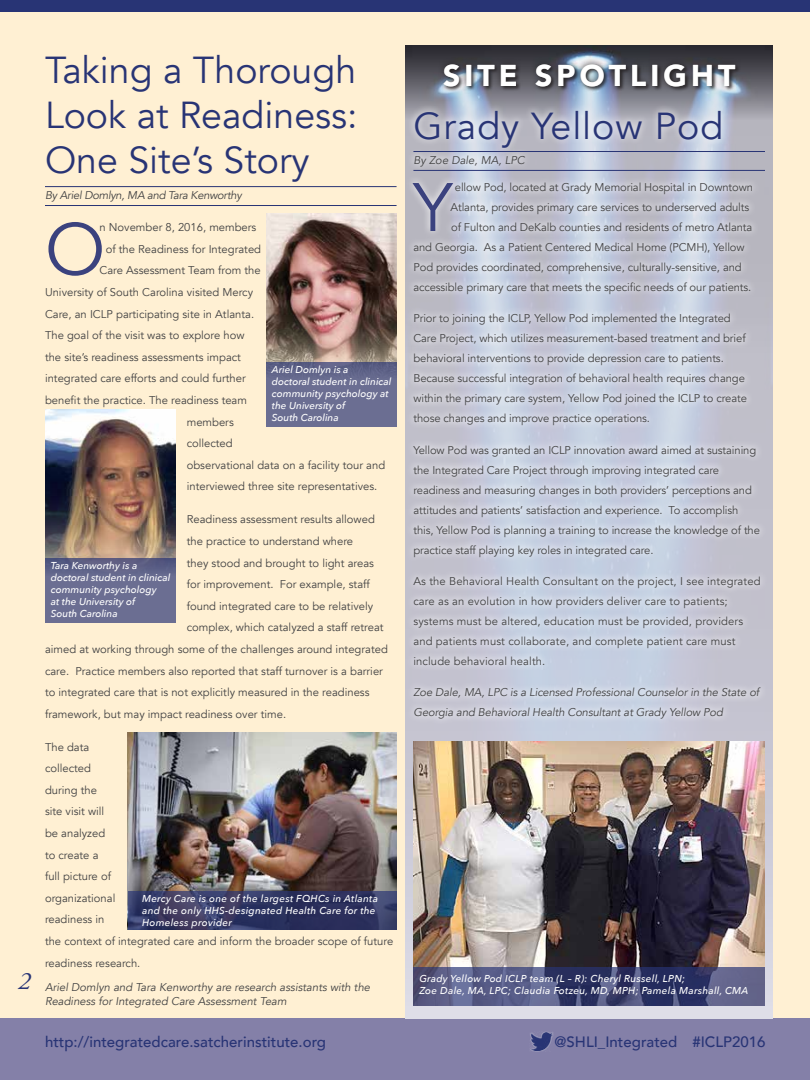
<style>
.page{position:relative;width:810px;height:1080px;background:#fff0d3}
.page>*{position:absolute;margin:0;border:0;box-sizing:border-box;transform-origin:0 0}
.t1{font:72.25px "Avenir";color:#3b427e}
.t2{font:67.75px "Avenir";color:#3b427e}
.t3{font:37.5px/45px "Avenir";color:#283475;text-align:justify}
.t4{font:37.5px "Avenir";letter-spacing:.025em;color:#283475}
.t5{font:900 30px "Avenir";letter-spacing:.14em;color:#fff}
.t6{font:italic 25px "Adobe Garamond Pro";color:#283475}
.t7{font:500 15px "Avenir";color:#283475}
.t8{font:11.25px/20px "Avenir";color:#414142}
.t9{font:italic 11.25px/20px "Avenir";letter-spacing:-.01em;color:#414142}
.t10{font:italic 500 10px/12px "Avenir Next";letter-spacing:.025em;color:#fff}
.t11{font:italic 500 10px/12px "Avenir Next";color:#fff}
</style>
<div class="page">
<div style="left:0;top:1019px;width:810px;height:61px;background:#8480a8"></div>
<img style="left:530px;top:1032px;width:23px;height:20px">
<img style="left:405px;top:356px;width:367px;height:649px">
<img style="left:405px;top:45px;width:367px;height:75px">
<div style="left:0;top:0;width:810px;height:12px;background:#283475"></div>
<div style="left:438px;top:57px;width:304px;height:36px;background:#231f20;opacity:.75"></div>
<div style="left:405px;top:103px;width:363px;height:623px;background:#fff;opacity:.75"></div>
<hr style="left:45px;top:186px;width:352px;height:1px;background:#283475">
<hr style="left:45px;top:205px;width:352px;height:1px;background:#283475">
<hr style="left:413px;top:151px;width:352px;height:1px;background:#283475">
<hr style="left:413px;top:170px;width:352px;height:1px;background:#283475">
<img style="left:128px;top:732px;width:269px;height:159px">
<img style="left:45px;top:410px;width:130px;height:148px">
<div style="left:45px;top:558px;width:130px;height:65px;background:linear-gradient(to bottom,#606388,#707396)"></div>
<img style="left:266px;top:214px;width:131px;height:148px">
<div style="left:266px;top:362px;width:131px;height:65px;background:linear-gradient(to bottom,#61658a,#6f7296)"></div>
<svg style="left:128px;top:891px;width:269px;height:39px;background:#333762"></svg>
<img style="left:413px;top:742px;width:352px;height:225px">
<svg style="left:413px;top:967px;width:352px;height:38px;background:#494e79"></svg>
<h3 class="t6" style="left:18px;top:966px;width:14px">2</h3>
<h3 class="t3" style="left:45px;top:48px;width:314px">Taking a Thorough Look at Readiness:<br>One Site’s Story</h3>
<p class="t9" style="left:45px;top:185px;width:198px">By Ariel Domlyn, MA and Tara Kenworthy</p>
<h1 class="t1" style="left:45px;top:207px;width:62px">O</h1>
<p class="t8" style="left:99px;top:218px;width:158px">n November 8, 2016, members</p>
<p class="t8" style="left:106px;top:239px;width:157px">of the Readiness for Integrated</p>
<p class="t8" style="left:99px;top:261px;width:163px">Care Assessment Team from the</p>
<p class="t8" style="left:45px;top:282px;width:210px">University of South Carolina visited Mercy</p>
<p class="t8" style="left:45px;top:304px;width:211px">Care, an ICLP participating site in Atlanta.</p>
<p class="t8" style="left:45px;top:326px;width:201px">The goal of the visit was to explore how</p>
<p class="t8" style="left:45px;top:347px;width:198px">the site’s readiness assessments impact</p>
<p class="t8" style="left:45px;top:369px;width:202px">integrated care efforts and could further</p>
<p class="t8" style="left:45px;top:390px;width:204px">benefit the practice. The readiness team</p>
<p class="t8" style="left:187px;top:412px;width:49px">members</p>
<p class="t8" style="left:187px;top:434px;width:48px">collected</p>
<p class="t8" style="left:187px;top:455px;width:200px">observational data on a facility tour and</p>
<p class="t8" style="left:187px;top:477px;width:192px">interviewed three site representatives.</p>
<p class="t8" style="left:187px;top:510px;width:190px">Readiness assessment results allowed</p>
<p class="t8" style="left:187px;top:531px;width:168px">the practice to understand where</p>
<p class="t8" style="left:187px;top:553px;width:189px">they stood and brought to light areas</p>
<p class="t8" style="left:187px;top:574px;width:184px">for improvement. For example, staff</p>
<p class="t8" style="left:187px;top:596px;width:188px">found integrated care to be relatively</p>
<p class="t8" style="left:187px;top:618px;width:198px">complex, which catalyzed a staff retreat</p>
<p class="t8" style="left:45px;top:639px;width:344px">aimed at working through some of the challenges around integrated</p>
<p class="t8" style="left:45px;top:661px;width:340px">care. Practice members also reported that staff turnover is a barrier</p>
<p class="t8" style="left:45px;top:682px;width:326px">to integrated care that is not explicitly measured in the readiness</p>
<p class="t8" style="left:45px;top:704px;width:243px">framework, but may impact readiness over time.</p>
<p class="t8" style="left:45px;top:736px;width:350px;line-height:21.6px">The data<br>collected<br>during the<br>site visit will<br>be analyzed<br>to create a<br>full picture of<br>organizational<br>readiness in<br>the context of integrated care and inform the broader scope of future readiness research.</p>
<p class="t9" style="left:45px;top:981px;width:327px;line-height:13.5px">Ariel Domlyn and Tara Kenworthy are research assistants with the<br>Readiness for Integrated Care Assessment Team</p>
<p class="t11" style="left:272px;top:363px;width:121px">Ariel Domlyn is a<br>doctoral student in clinical community psychology at the University of<br>South Carolina</p>
<p class="t11" style="left:51px;top:559px;width:121px">Tara Kenworthy is a doctoral student in clinical community psychology<br>at the University of<br>South Carolina</p>
<p class="t10" style="left:142px;top:892px;width:238px">Mercy Care is one of the largest FQHCs in Atlanta and the only HHS-designated Health Care for the<br>Homeless provider</p>
<h3 class="t5" style="left:443px;top:50px;width:294px">SITE SPOTLIGHT</h3>
<h3 class="t4" style="left:413px;top:104px;width:311px">Grady Yellow Pod</h3>
<p class="t9" style="left:413px;top:150px;width:113px">By Zoe Dale, MA, LPC</p>
<h2 class="t2" style="left:413px;top:167px;width:40px">Y</h2>
<p class="t8" style="left:455px;top:177px;width:300px">ellow Pod, located at Grady Memorial Hospital in Downtown</p>
<p class="t8" style="left:450px;top:197px;width:300px">Atlanta, provides primary care services to underserved adults</p>
<p class="t8" style="left:451px;top:217px;width:303px">of Fulton and DeKalb counties and residents of metro Atlanta</p>
<p class="t8" style="left:413px;top:237px;width:333px">and Georgia. As a Patient Centered Medical Home (PCMH), Yellow</p>
<p class="t8" style="left:413px;top:257px;width:330px">Pod provides coordinated, comprehensive, culturally-sensitive, and</p>
<p class="t8" style="left:413px;top:277px;width:339px">accessible primary care that meets the specific needs of our patients.</p>
<p class="t8" style="left:413px;top:309px;width:335px">Prior to joining the ICLP, Yellow Pod implemented the Integrated Care Project, which utilizes measurement-based treatment and brief behavioral interventions to provide depression care to patients.<br>Because successful integration of behavioral health requires change within the primary care system, Yellow Pod joined the ICLP to create those changes and improve practice operations.</p>
<p class="t8" style="left:413px;top:440px;width:348px">Yellow Pod was granted an ICLP innovation award aimed at sustaining the Integrated Care Project through improving integrated care readiness and measuring changes in both providers’ perceptions and attitudes and patients’ satisfaction and experience. To accomplish this, Yellow Pod is planning a training to increase the knowledge of the practice staff playing key roles in integrated care.</p>
<p class="t8" style="left:413px;top:571px;width:349px">As the Behavioral Health Consultant on the project, I see integrated care as an evolution in how providers deliver care to patients; systems must be altered, education must be provided, providers and patients must collaborate, and complete patient care must include behavioral health.</p>
<p class="t9" style="left:413px;top:682px;width:347px">Zoe Dale, MA, LPC is a Licensed Professional Counselor in the State of<br>Georgia and Behavioral Health Consultant at Grady Yellow Pod</p>
<p class="t10" style="left:419px;top:972px;width:331px">Grady Yellow Pod ICLP team (L – R): Cheryl Russell, LPN;<br>Zoe Dale, MA, LPC; Claudia Fotzeu, MD, MPH; Pamela Marshall, CMA</p>
<h3 class="t7" style="left:45px;top:1029px;width:283px">http://integratedcare.satcherinstitute.org</h3>
<h3 class="t7" style="left:555px;top:1029px;width:212px">@SHLI_Integrated #ICLP2016</h3>
</div>
